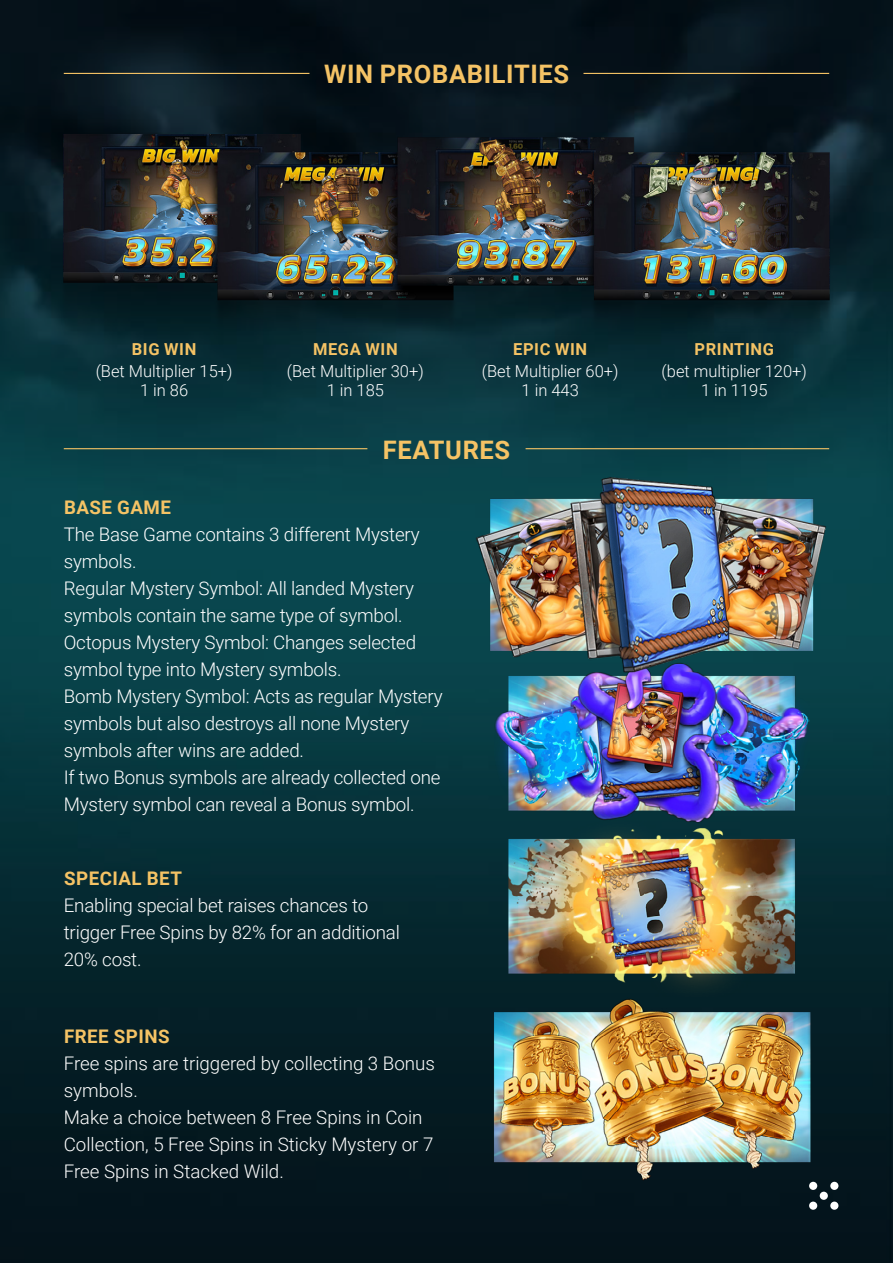
<style>
.page{position:relative;width:893px;height:1263px;background:#fff}
.page>*{position:absolute;margin:0;border:0;box-sizing:border-box;transform-origin:0 0}
.t1{font:700 25.5px "Roboto";letter-spacing:.025em;color:#f5c365}
.t2{font:300 18.75px/27px "Roboto";letter-spacing:-.01em;color:#fff}
.t3{font:700 18.75px "Roboto";letter-spacing:.025em;color:#f5c365}
.t4{font:300 16.5px/19.8px "Roboto";color:#fff;text-align:center}
.t5{font:700 16.5px "Roboto";letter-spacing:.035em;color:#f5c365}
</style>
<div class="page">
<img style="left:0;top:0;width:893px;height:1263px">
<hr style="left:64px;top:73px;width:245px;height:1px;background:#f5c365">
<hr style="left:583px;top:73px;width:246px;height:1px;background:#f5c365">
<hr style="left:526px;top:448px;width:303px;height:1px;background:#f5c365">
<hr style="left:64px;top:448px;width:303px;height:1px;background:#f5c365">
<img style="left:60px;top:135px;width:774px;height:271px">
<div style="left:809px;top:1182px;width:8px;height:8px;background:#fff;border-radius:50%"></div>
<div style="left:830px;top:1182px;width:8px;height:8px;background:#fff;border-radius:50%"></div>
<div style="left:809px;top:1201px;width:8px;height:9px;background:#fff;border-radius:50%"></div>
<div style="left:830px;top:1201px;width:8px;height:9px;background:#fff;border-radius:50%"></div>
<div style="left:820px;top:1192px;width:8px;height:8px;background:#fff;border-radius:50%"></div>
<img style="left:478px;top:987px;width:348px;height:200px">
<img style="left:495px;top:834px;width:314px;height:162px">
<img style="left:495px;top:676px;width:314px;height:158px">
<img style="left:475px;top:472px;width:354px;height:204px">
<h1 class="t1" style="left:324px;top:56px;width:247px">WIN PROBABILITIES</h1>
<p class="t5" style="left:132px;top:337px;width:66px">BIG WIN</p>
<p class="t4" style="left:96px;top:360px;width:138px">(Bet Multiplier 15+)<br>1 in 86</p>
<p class="t5" style="left:313px;top:337px;width:86px">MEGA WIN</p>
<p class="t4" style="left:287px;top:360px;width:138px">(Bet Multiplier 30+)<br>1 in 185</p>
<p class="t5" style="left:513px;top:337px;width:76px">EPIC WIN</p>
<p class="t4" style="left:482px;top:360px;width:138px">(Bet Multiplier 60+)<br>1 in 443</p>
<h1 class="t1" style="left:383px;top:432px;width:129px">FEATURES</h1>
<p class="t3" style="left:64px;top:494px;width:108px">BASE GAME</p>
<p class="t2" style="left:64px;top:520px;width:380px">The Base Game contains 3 different Mystery symbols.<br>Regular Mystery Symbol: All landed Mystery symbols contain the same type of symbol.<br>Octopus Mystery Symbol: Changes selected symbol type into Mystery symbols.<br>Bomb Mystery Symbol: Acts as regular Mystery symbols but also destroys all none Mystery symbols after wins are added.<br>If two Bonus symbols are already collected one Mystery symbol can reveal a Bonus symbol.</p>
<p class="t3" style="left:64px;top:865px;width:119px">SPECIAL BET</p>
<p class="t2" style="left:64px;top:891px;width:338px">Enabling special bet raises chances to trigger Free Spins by 82% for an additional<br>20% cost.</p>
<p class="t3" style="left:64px;top:1023px;width:107px">FREE SPINS</p>
<p class="t2" style="left:64px;top:1049px;width:373px">Free spins are triggered by collecting 3 Bonus symbols.<br>Make a choice between 8 Free Spins in Coin Collection, 5 Free Spins in Sticky Mystery or 7<br>Free Spins in Stacked Wild.</p>
<p class="t5" style="left:695px;top:337px;width:81px">PRINTING</p>
<p class="t4" style="left:662px;top:360px;width:147px">(bet multiplier 120+)<br>1 in 1195</p>
</div>
